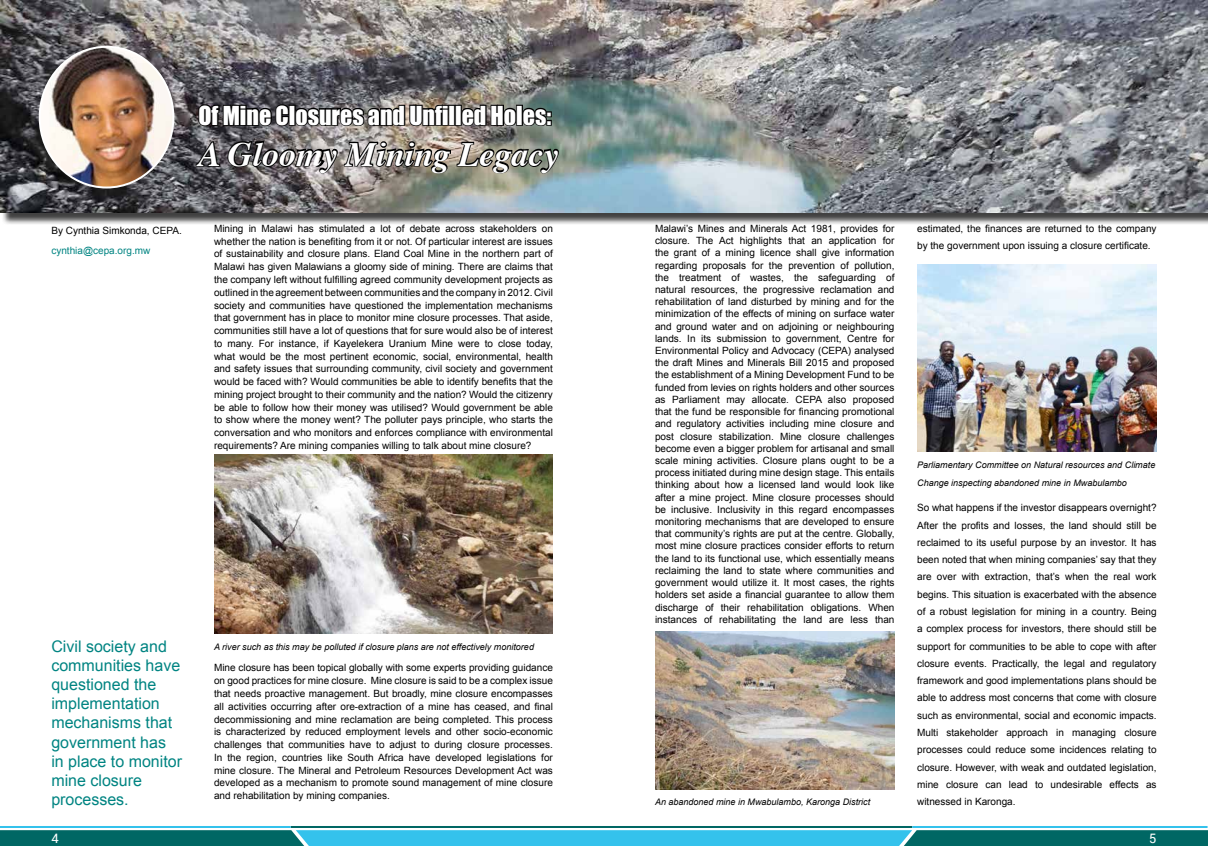
<style>
.page{position:relative;width:1208px;height:859px;background:#fff}
.page>*{position:absolute;margin:0;border:0;box-sizing:border-box;transform-origin:0 0}
.t1{font:italic 700 34px "Times";color:#fff}
.t2{font:24px "Impact";color:#fff}
.t3{font:16px/19.2px "Arial";color:#008482}
.t4{font:13px "Roboto";color:#fff}
.t5{font:10px/12.2px "Arial";color:#000;text-align:justify}
.t6{font:10px "Arial";color:#008482}
.t7{font:italic 9px/17.3px "Arial";color:#000}
</style>
<div class="page">
<svg style="left:0;top:830px;width:1208px;height:16px;background:#1e96aa"></svg>
<hr style="left:291px;top:826px;width:621px;height:2px;background:#006764">
<hr style="left:0;top:826px;width:291px;height:2px;background:#34c2ec">
<hr style="left:912px;top:826px;width:295px;height:2px;background:#34c2ec">
<div style="left:2px;top:2px;width:1206px;height:223px;background:#000;opacity:.75"></div>
<img style="left:0;top:0;width:1207px;height:213px">
<svg style="left:197px;top:82px;width:253px;height:47px;background:#535052"></svg>
<div style="left:448px;top:105px;width:7px;height:21px;border:2px solid #000"></div>
<div style="left:455px;top:105px;width:7px;height:21px;border:2px solid #000"></div>
<svg style="left:460px;top:104px;width:93px;height:24px;background:#434643"></svg>
<img style="left:195px;top:135px;width:365px;height:40px">
<img style="left:40px;top:47px;width:133px;height:141px">
<img style="left:214px;top:455px;width:339px;height:178px">
<img style="left:655px;top:632px;width:239px;height:158px">
<img style="left:917px;top:265px;width:239px;height:186px">
<h2 class="t2" style="left:198px;top:97px;width:354px">Of Mine Closures and Unfilled Holes:</h2>
<h1 class="t1" style="left:198px;top:122px;width:361px">A Gloomy Mining Legacy</h1>
<p class="t5" style="left:51px;top:224px;width:132px">By Cynthia Simkonda, CEPA.</p>
<p class="t6" style="left:51px;top:244px;width:101px">cynthia@cepa.org.mw</p>
<p class="t5" style="left:214px;top:222px;width:340px;line-height:12.8px">Mining in Malawi has stimulated a lot of debate across stakeholders on whether the nation is benefiting from it or not. Of particular interest are issues of sustainability and closure plans. Eland Coal Mine in the northern part of Malawi has given Malawians a gloomy side of mining. There are claims that the company left without fulfilling agreed community development projects as outlined in the agreement between communities and the company in 2012. Civil society and communities have questioned the implementation mechanisms that government has in place to monitor mine closure processes. That aside, communities still have a lot of questions that for sure would also be of interest to many. For instance, if Kayelekera Uranium Mine were to close today, what would be the most pertinent economic, social, environmental, health and safety issues that surrounding community, civil society and government would be faced with? Would communities be able to identify benefits that the mining project brought to their community and the nation? Would the citizenry be able to follow how their money was utilised? Would government be able to show where the money went? The polluter pays principle, who starts the conversation and who monitors and enforces compliance with environmental requirements? Are mining companies willing to talk about mine closure?</p>
<h3 class="t3" style="left:51px;top:636px;width:132px">Civil society and communities have questioned the implementation mechanisms that government has in place to monitor mine closure processes.</h3>
<p class="t7" style="left:214px;top:638px;width:321px">A river such as this may be polluted if closure plans are not effectively monitored</p>
<p class="t5" style="left:214px;top:662px;width:340px;line-height:12.8px">Mine closure has been topical globally with some experts providing guidance on good practices for mine closure. Mine closure is said to be a complex issue that needs proactive management. But broadly, mine closure encompasses all activities occurring after ore-extraction of a mine has ceased, and final decommissioning and mine reclamation are being completed. This process is characterized by reduced employment levels and other socio-economic challenges that communities have to adjust to during closure processes.<br>In the region, countries like South Africa have developed legislations for mine closure. The Mineral and Petroleum Resources Development Act was developed as a mechanism to promote sound management of mine closure and rehabilitation by mining companies.</p>
<p class="t5" style="left:655px;top:222px;width:241px">Malawi’s Mines and Minerals Act 1981, provides for closure. The Act highlights that an application for the grant of a mining licence shall give information regarding proposals for the prevention of pollution, the treatment of wastes, the safeguarding of natural resources, the progressive reclamation and rehabilitation of land disturbed by mining and for the minimization of the effects of mining on surface water and ground water and on adjoining or neighbouring lands. In its submission to government, Centre for Environmental Policy and Advocacy (CEPA) analysed the draft Mines and Minerals Bill 2015 and proposed the establishment of a Mining Development Fund to be funded from levies on rights holders and other sources as Parliament may allocate. CEPA also proposed that the fund be responsible for financing promotional and regulatory activities including mine closure and post closure stabilization. Mine closure challenges become even a bigger problem for artisanal and small scale mining activities. Closure plans ought to be a process initiated during mine design stage. This entails thinking about how a licensed land would look like after a mine project. Mine closure processes should be inclusive. Inclusivity in this regard encompasses monitoring mechanisms that are developed to ensure that community’s rights are put at the centre. Globally, most mine closure practices consider efforts to return the land to its functional use, which essentially means reclaiming the land to state where communities and government would utilize it. It most cases, the rights holders set aside a financial guarantee to allow them discharge of their rehabilitation obligations. When instances of rehabilitating the land are less than</p>
<p class="t5" style="left:917px;top:220px;width:241px;line-height:17.3px">estimated, the finances are returned to the company by the government upon issuing a closure certificate.</p>
<p class="t7" style="left:917px;top:457px;width:240px">Parliamentary Committee on Natural resources and Climate<br>Change inspecting abandoned mine in Mwabulambo</p>
<p class="t5" style="left:917px;top:499px;width:241px;line-height:17.3px">So what happens if the investor disappears overnight?<br>After the profits and losses, the land should still be reclaimed to its useful purpose by an investor. It has been noted that when mining companies’ say that they are over with extraction, that’s when the real work begins. This situation is exacerbated with the absence of a robust legislation for mining in a country. Being a complex process for investors, there should still be support for communities to be able to cope with after closure events. Practically, the legal and regulatory framework and good implementations plans should be able to address most concerns that come with closure such as environmental, social and economic impacts.<br>Multi stakeholder approach in managing closure processes could reduce some incidences relating to closure. However, with weak and outdated legislation, mine closure can lead to undesirable effects as</p>
<p class="t7" style="left:655px;top:793px;width:217px">An abandoned mine in Mwabulambo, Karonga District</p>
<p class="t5" style="left:917px;top:796px;width:100px">witnessed in Karonga.</p>
<h3 class="t4" style="left:51px;top:829px;width:9px">4</h3>
<h3 class="t4" style="left:1149px;top:829px;width:9px">5</h3>
</div>
